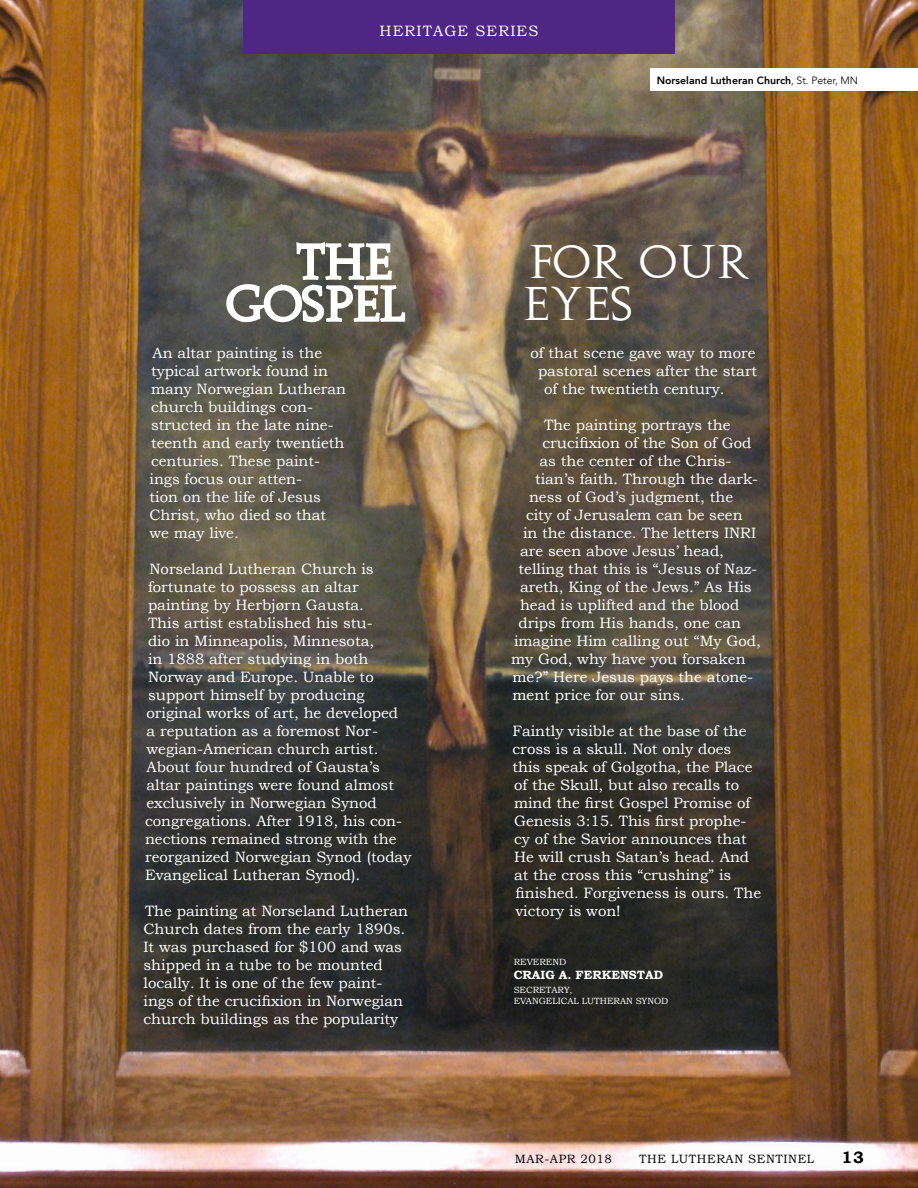
<style>
.page{position:relative;width:918px;height:1188px;background:#fff}
.page>*{position:absolute;margin:0;border:0;box-sizing:border-box;transform-origin:0 0}
.t1{font:45px/42px "Augustus";color:#fff}
.t2{font:700 16.5px "Bookman Old Style";color:#000}
.t3{font:15px/18px "Bookman Old Style";color:#fff}
.t4{font:15px "Bookman Old Style";letter-spacing:.075em;color:#fff}
.t5{font:12px "Bookman Old Style";letter-spacing:.05em;color:#000}
.t6{font:700 12px "Bookman Old Style";color:#fff}
.t7{font:12px "Bookman Old Style";letter-spacing:.05em;color:#000101}
.t8{font:800 10.5px "Avenir";color:#000}
.t9{font:9px/10.8px "Bookman Old Style";color:#fff}
.s1{font-weight:300}
</style>
<div class="page">
<img style="left:0;top:0;width:918px;height:1188px">
<div style="left:243px;top:0;width:432px;height:54px;background:#4f2683"></div>
<svg style="left:225px;top:231px;width:186px;height:98px"></svg>
<div style="left:650px;top:69px;width:268px;height:22px;background:#fff"></div>
<p class="t4" style="left:380px;top:22px;width:160px">HERITAGE SERIES</p>
<p class="t8" style="left:657px;top:73px;width:203px">Norseland Lutheran Church<span class="s1">, St. Peter, MN</span></p>
<h1 class="t1" style="left:227px;top:242px;width:180px;text-indent:70px">THE<br>GOSPEL</h1>
<h1 class="t1" style="left:523px;top:242px;width:230px">FOR OUR<br>EYES</h1>
<p class="t3" style="left:150px;top:344px;width:198px">An altar painting is the typical artwork found in many Norwegian Lutheran church buildings con&shy;structed in the late nine&shy;teenth and early twentieth centuries. These paint&shy;ings focus our atten-<br>tion on the life of Jesus<br>Christ, who died so that we may live.</p>
<p class="t3" style="left:145px;top:560px;width:268px;text-indent:4px">Norseland Lutheran Church is fortunate to possess an altar painting by Herbjørn Gausta.<br>This artist established his stu-<br>dio in Minneapolis, Minnesota,<br>in 1888 after studying in both<br>Norway and Europe. Unable to support himself by producing original works of art, he developed<br>a reputation as a foremost Nor&shy;wegian-American church artist.<br>About four hundred of Gausta’s altar paintings were found almost exclusively in Norwegian Synod congregations. After 1918, his con&shy;nections remained strong with the reorganized Norwegian Synod (today<br>Evangelical Lutheran Synod).</p>
<p class="t3" style="left:144px;top:902px;width:266px">The painting at Norseland Lutheran Church dates from the early 1890s.<br>It was purchased for $100 and was shipped in a tube to be mounted locally. It is one of the few paint&shy;ings of the crucifixion in Norwegian church buildings as the popularity</p>
<p class="t3" style="left:531px;top:344px;width:227px">of that scene gave way to more</p>
<p class="t3" style="left:538px;top:362px;width:221px">pastoral scenes after the start</p>
<p class="t3" style="left:544px;top:380px;width:182px">of the twentieth century.</p>
<p class="t3" style="left:544px;top:416px;width:188px">The painting portrays the</p>
<p class="t3" style="left:543px;top:434px;width:211px">crucifixion of the Son of God</p>
<p class="t3" style="left:540px;top:452px;width:193px">as the center of the Chris-</p>
<p class="t3" style="left:535px;top:470px;width:225px">tian’s faith. Through the dark-</p>
<p class="t3" style="left:529px;top:488px;width:206px">ness of God’s judgment, the</p>
<p class="t3" style="left:526px;top:506px;width:218px">city of Jerusalem can be seen</p>
<p class="t3" style="left:523px;top:524px;width:235px">in the distance. The letters INRI</p>
<p class="t3" style="left:520px;top:542px;width:206px">are seen above Jesus’ head,</p>
<p class="t3" style="left:519px;top:560px;width:240px">telling that this is “Jesus of Naz-</p>
<p class="t3" style="left:520px;top:578px;width:233px">areth, King of the Jews.” As His</p>
<p class="t3" style="left:520px;top:596px;width:221px">head is uplifted and the blood</p>
<p class="t3" style="left:519px;top:614px;width:224px">drips from His hands, one can</p>
<p class="t3" style="left:514px;top:632px;width:248px">imagine Him calling out “My God,</p>
<p class="t3" style="left:511px;top:650px;width:236px">my God, why have you forsaken</p>
<p class="t3" style="left:513px;top:668px;width:242px">me?” Here Jesus pays the atone-</p>
<p class="t3" style="left:513px;top:686px;width:174px">ment price for our sins.</p>
<p class="t3" style="left:513px;top:722px;width:250px">Faintly visible at the base of the cross is a skull. Not only does this speak of Golgotha, the Place of the Skull, but also recalls to mind the first Gospel Promise of<br>Genesis 3:15. This first prophe&shy;cy of the Savior announces that<br>He will crush Satan’s head. And at the cross this “crushing” is finished. Forgiveness is ours. The victory is won!</p>
<p class="t9" style="left:514px;top:957px;width:54px">REVEREND</p>
<p class="t6" style="left:514px;top:968px;width:151px">CRAIG A. FERKENSTAD</p>
<p class="t9" style="left:514px;top:984px;width:156px">SECRETARY,<br>EVANGELICAL LUTHERAN SYNOD</p>
<p class="t7" style="left:515px;top:1152px;width:99px">MAR-APR 2018</p>
<p class="t5" style="left:639px;top:1152px;width:176px">THE LUTHERAN SENTINEL</p>
<p class="t2" style="left:841px;top:1147px;width:24px">13</p>
</div>
